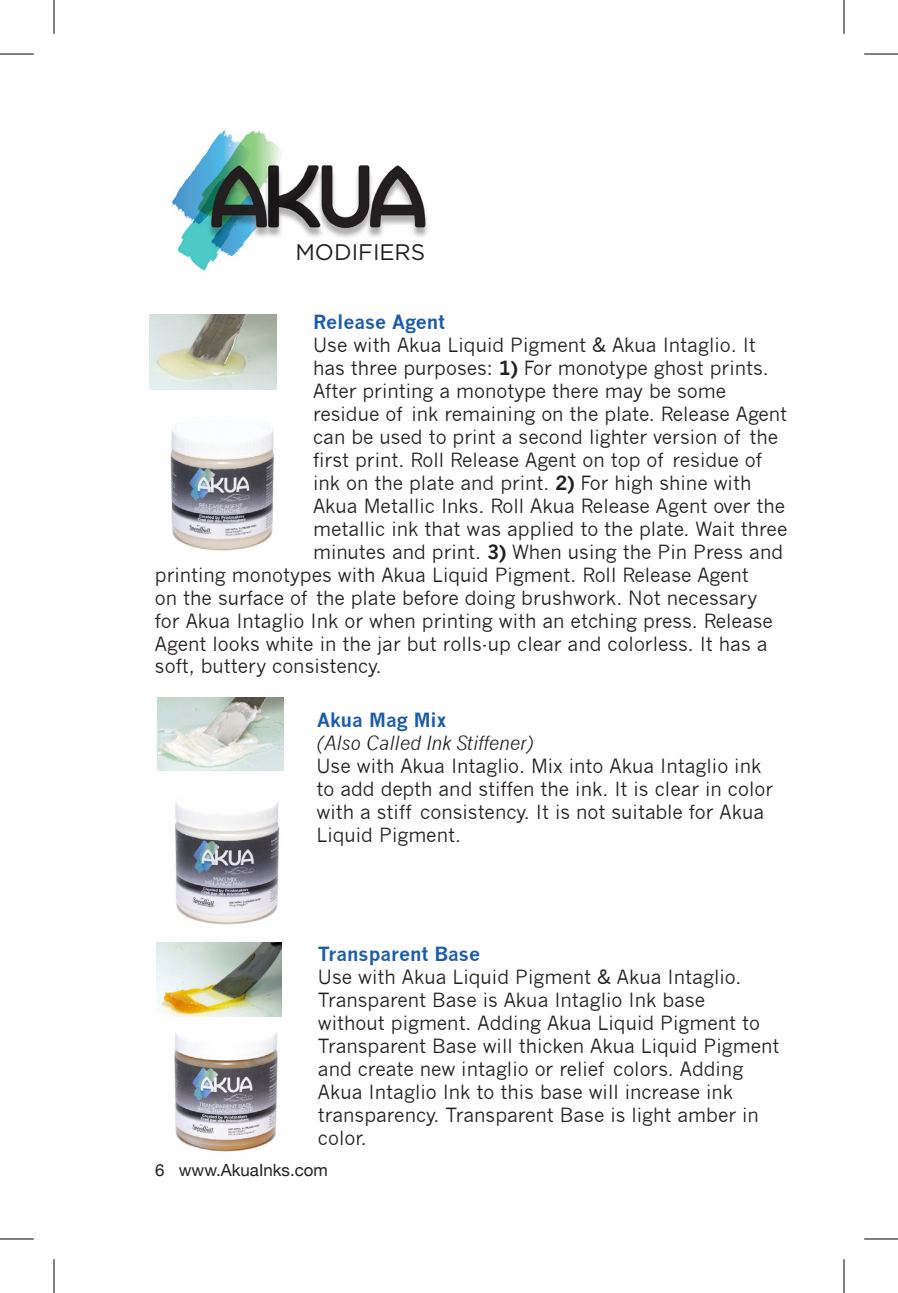
<style>
.page{position:relative;width:898px;height:1293px;background:#fff}
.page>*{position:absolute;margin:0;border:0;box-sizing:border-box;transform-origin:0 0}
.t1{font:22.5px "Gotham";color:#231f20}
.Body{font:19.12px/22.9px "News Gothic";color:#231f20}
.Subhead{font:italic 19.12px/22.9px "News Gothic";color:#231f20}
.Subhead-2{font:700 19.12px "News Gothic";color:#1c5cab}
.t2{font:16.88px "Helvetica Neue";color:#231f20}
.s1{font-weight:700}
.s2{font-weight:700;font-style:normal;color:#1c5cab}
</style>
<div class="page">
<img style="left:150px;top:315px;width:127px;height:74px">
<img style="left:158px;top:697px;width:126px;height:74px">
<img style="left:157px;top:942px;width:125px;height:74px">
<img style="left:171px;top:130px;width:257px;height:141px">
<img style="left:175px;top:802px;width:105px;height:123px">
<img style="left:174px;top:1031px;width:104px;height:121px">
<img style="left:170px;top:428px;width:104px;height:123px">
<hr style="left:0;top:54px;width:34px;height:1px;background:#000">
<hr style="left:864px;top:54px;width:34px;height:1px;background:#000">
<hr style="left:0;top:1238px;width:34px;height:1px;background:#000">
<hr style="left:864px;top:1238px;width:34px;height:1px;background:#000">
<hr style="left:54px;top:0;width:1px;height:34px;background:#000">
<hr style="left:54px;top:1259px;width:1px;height:34px;background:#000">
<hr style="left:843px;top:0;width:1px;height:34px;background:#000">
<hr style="left:843px;top:1259px;width:1px;height:34px;background:#000">
<p class="t1" style="left:295px;top:240px;width:131px">MODIFIERS</p>
<p class="Subhead-2" style="left:313px;top:310px;width:134px">Release Agent</p>
<p class="Body" style="left:313px;top:334px;width:444px">Use with Akua Liquid Pigment &amp; Akua Intaglio. It</p>
<p class="Body" style="left:313px;top:357px;width:457px">has three purposes: <span class="s1">1)</span> For monotype ghost prints.</p>
<p class="Body" style="left:313px;top:380px;width:414px">After printing a monotype there may be some</p>
<p class="Body" style="left:313px;top:402px;width:476px">residue of ink remaining on the plate. Release Agent</p>
<p class="Body" style="left:313px;top:425px;width:466px">can be used to print a second lighter version of the</p>
<p class="Body" style="left:313px;top:448px;width:450px">first print. Roll Release Agent on top of residue of</p>
<p class="Body" style="left:313px;top:471px;width:440px">ink on the plate and print. <span class="s1">2)</span> For high shine with</p>
<p class="Body" style="left:313px;top:494px;width:473px">Akua Metallic Inks. Roll Akua Release Agent over the</p>
<p class="Body" style="left:313px;top:517px;width:476px">metallic ink that was applied to the plate. Wait three</p>
<p class="Body" style="left:313px;top:540px;width:471px">minutes and print. <span class="s1">3)</span> When using the Pin Press and</p>
<p class="Body" style="left:155px;top:563px;width:595px">printing monotypes with Akua Liquid Pigment. Roll Release Agent</p>
<p class="Body" style="left:155px;top:586px;width:604px">on the surface of the plate before doing brushwork. Not necessary</p>
<p class="Body" style="left:155px;top:609px;width:619px">for Akua Intaglio Ink or when printing with an etching press. Release</p>
<p class="Body" style="left:155px;top:632px;width:614px">Agent looks white in the jar but rolls-up clear and colorless. It has a</p>
<p class="Body" style="left:155px;top:655px;width:228px">soft, buttery consistency.</p>
<p class="Subhead" style="left:317px;top:708px;width:218px"><span class="s2">Akua Mag Mix<br></span>(Also Called Ink Stiffener)</p>
<p class="Body" style="left:316px;top:754px;width:458px">Use with Akua Intaglio. Mix into Akua Intaglio ink to add depth and stiffen the ink. It is clear in color with a stiff consistency. It is not suitable for Akua Liquid Pigment.</p>
<p class="Subhead-2" style="left:318px;top:942px;width:164px">Transparent Base</p>
<p class="Body" style="left:318px;top:966px;width:463px">Use with Akua Liquid Pigment &amp; Akua Intaglio.<br>Transparent Base is Akua Intaglio Ink base<br>without pigment. Adding Akua Liquid Pigment to Transparent Base will thicken Akua Liquid Pigment and create new intaglio or relief colors. Adding Akua Intaglio Ink to this base will increase ink transparency. Transparent Base is light amber in color.</p>
<p class="t2" style="left:155px;top:1159px;width:174px">6 www.AkuaInks.com</p>
</div>
